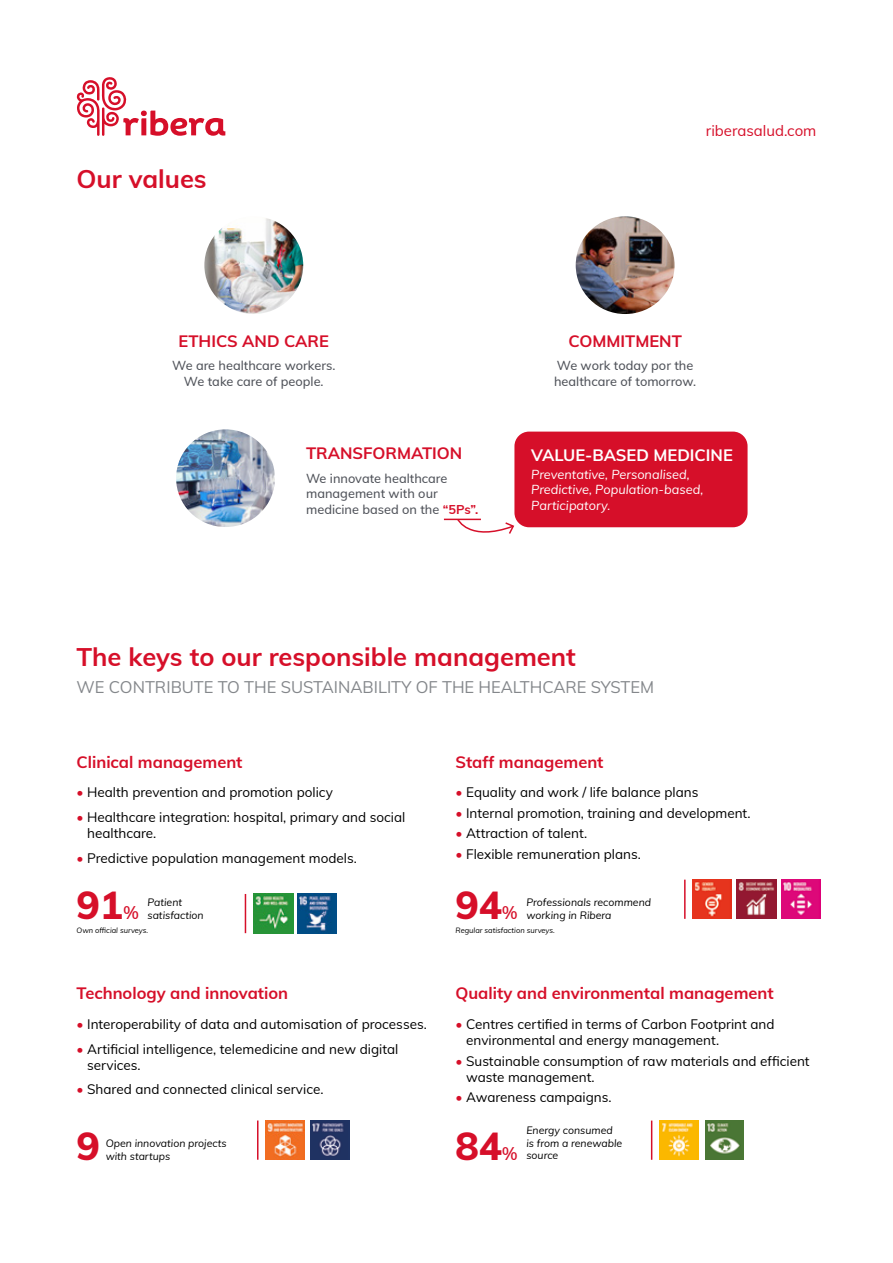
<style>
.page{position:relative;width:893px;height:1263px;background:#fff}
.page>*{position:absolute;margin:0;border:0;box-sizing:border-box;transform-origin:0 0}
.t1{font:800 39px "Mulish";color:#d60f29}
.t2{font:700 25.5px "Mulish";color:#d60f29}
.t3{font:700 16.5px "Mulish";color:#d60f29}
.t4{font:16.5px "Mulish";color:#84878b}
.t5{font:700 16.5px "Mulish";color:#fff}
.t6{font:15px "Mulish";color:#d60f29}
.t7{font:13.5px/16.2px "Mulish";color:#000}
.t8{font:500 12.75px/15.3px "Mulish";color:#51545b}
.t9{font:italic 12.75px/15.3px "Mulish";color:#fff}
.t10{font:italic 10.5px/12.6px "Mulish";color:#000}
.t11{font:italic 7.5px "Mulish";color:#000}
.s1{font-weight:700;color:#d60f29}
.s2{color:#d60f29}
.s3{font-weight:500;font-size:18px}
</style>
<div class="page">
<svg style="left:77px;top:77px;width:148px;height:59px"></svg>
<img style="left:576px;top:216px;width:99px;height:98px">
<img style="left:204px;top:218px;width:99px;height:96px">
<div style="left:514px;top:432px;width:233px;height:95px;background:#d60f29;border-radius:15px"></div>
<img style="left:176px;top:429px;width:99px;height:98px">
<hr style="left:444px;top:519px;width:37px;height:1px;background:#d60f29">
<svg style="left:456px;top:518px;width:59px;height:16px"></svg>
<hr style="left:684px;top:880px;width:2px;height:39px;background:#d60f29">
<hr style="left:651px;top:1120px;width:1px;height:40px;background:#d60f29">
<hr style="left:257px;top:1120px;width:1px;height:40px;background:#d60f29">
<hr style="left:245px;top:894px;width:1px;height:39px;background:#d60f29">
<img style="left:254px;top:894px;width:39px;height:39px">
<img style="left:298px;top:894px;width:39px;height:39px">
<img style="left:692px;top:879px;width:39px;height:40px">
<img style="left:737px;top:880px;width:39px;height:39px">
<img style="left:781px;top:880px;width:40px;height:39px">
<img style="left:266px;top:1120px;width:39px;height:40px">
<img style="left:310px;top:1120px;width:40px;height:40px">
<img style="left:659px;top:1120px;width:39px;height:40px">
<img style="left:705px;top:1120px;width:39px;height:39px">
<h2 class="t2" style="left:77px;top:160px;width:132px">Our values</h2>
<p class="t6" style="left:706px;top:120px;width:112px">riberasalud.com</p>
<p class="t3" style="left:179px;top:329px;width:152px">ETHICS AND CARE</p>
<p class="t3" style="left:568px;top:329px;width:115px">COMMITMENT</p>
<p class="t8" style="left:172px;top:358px;width:165px;text-align:center">We are healthcare workers.<br>We take care of people.</p>
<p class="t8" style="left:554px;top:358px;width:144px">We work today por the healthcare of tomorrow.</p>
<p class="t3" style="left:306px;top:441px;width:158px">TRANSFORMATION</p>
<p class="t8" style="left:306px;top:470px;width:174px">We innovate healthcare management with our medicine based on the <span class="s1">“5Ps”.</span></p>
<p class="t9" style="left:531px;top:466px;width:173px">Preventative, Personalised,<br>Predictive, Population-based,<br>Participatory.</p>
<p class="t5" style="left:531px;top:443px;width:203px">VALUE-BASED MEDICINE</p>
<h2 class="t2" style="left:77px;top:638px;width:501px">The keys to our responsible management</h2>
<p class="t4" style="left:77px;top:675px;width:579px">WE CONTRIBUTE TO THE SUSTAINABILITY OF THE HEALTHCARE SYSTEM</p>
<p class="t3" style="left:77px;top:750px;width:168px">Clinical management</p>
<p class="t3" style="left:455px;top:750px;width:150px">Staff management</p>
<p class="t7" style="left:77px;top:783px;width:258px"><span class="s2">•</span> Health prevention and promotion policy</p>
<p class="t7" style="left:87px;top:808px;width:320px;text-indent:-11px"><span class="s2">•</span> Healthcare integration: hospital, primary and social healthcare.</p>
<p class="t7" style="left:77px;top:849px;width:282px"><span class="s2">•</span> Predictive population management models.</p>
<p class="t7" style="left:455px;top:783px;width:244px"><span class="s2">•</span> Equality and work / life balance plans</p>
<p class="t7" style="left:455px;top:804px;width:297px"><span class="s2">•</span> Internal promotion, training and development.</p>
<p class="t7" style="left:455px;top:824px;width:133px"><span class="s2">•</span> Attraction of talent.</p>
<p class="t7" style="left:455px;top:845px;width:187px"><span class="s2">•</span> Flexible remuneration plans.</p>
<h1 class="t1" style="left:77px;top:876px;width:64px">91<span class="s3">%</span></h1>
<p class="t10" style="left:147px;top:896px;width:58px">Patient satisfaction</p>
<h1 class="t1" style="left:455px;top:876px;width:64px">94<span class="s3">%</span></h1>
<p class="t10" style="left:526px;top:896px;width:126px">Professionals recommend working in Ribera</p>
<p class="t11" style="left:77px;top:925px;width:73px">Own official surveys.</p>
<p class="t11" style="left:455px;top:925px;width:101px">Regular satisfaction surveys.</p>
<p class="t3" style="left:77px;top:981px;width:213px">Technology and innovation</p>
<p class="t3" style="left:455px;top:981px;width:320px">Quality and environmental management</p>
<p class="t7" style="left:77px;top:1015px;width:352px"><span class="s2">•</span> Interoperability of data and automisation of processes.</p>
<p class="t7" style="left:87px;top:1040px;width:313px;text-indent:-11px"><span class="s2">•</span> Artificial intelligence, telemedicine and new digital services.</p>
<p class="t7" style="left:77px;top:1081px;width:248px"><span class="s2">•</span> Shared and connected clinical service.</p>
<p class="t7" style="left:466px;top:1015px;width:310px;text-indent:-11px"><span class="s2">•</span> Centres certified in terms of Carbon Footprint and environmental and energy management.</p>
<p class="t7" style="left:466px;top:1052px;width:345px;text-indent:-11px"><span class="s2">•</span> Sustainable consumption of raw materials and efficient waste management.</p>
<p class="t7" style="left:455px;top:1088px;width:158px"><span class="s2">•</span> Awareness campaigns.</p>
<h1 class="t1" style="left:77px;top:1117px;width:25px">9</h1>
<p class="t10" style="left:106px;top:1136px;width:122px">Open innovation projects with startups</p>
<h1 class="t1" style="left:455px;top:1117px;width:64px">84<span class="s3">%</span></h1>
<p class="t10" style="left:526px;top:1124px;width:97px">Energy consumed is from a renewable source</p>
</div>
